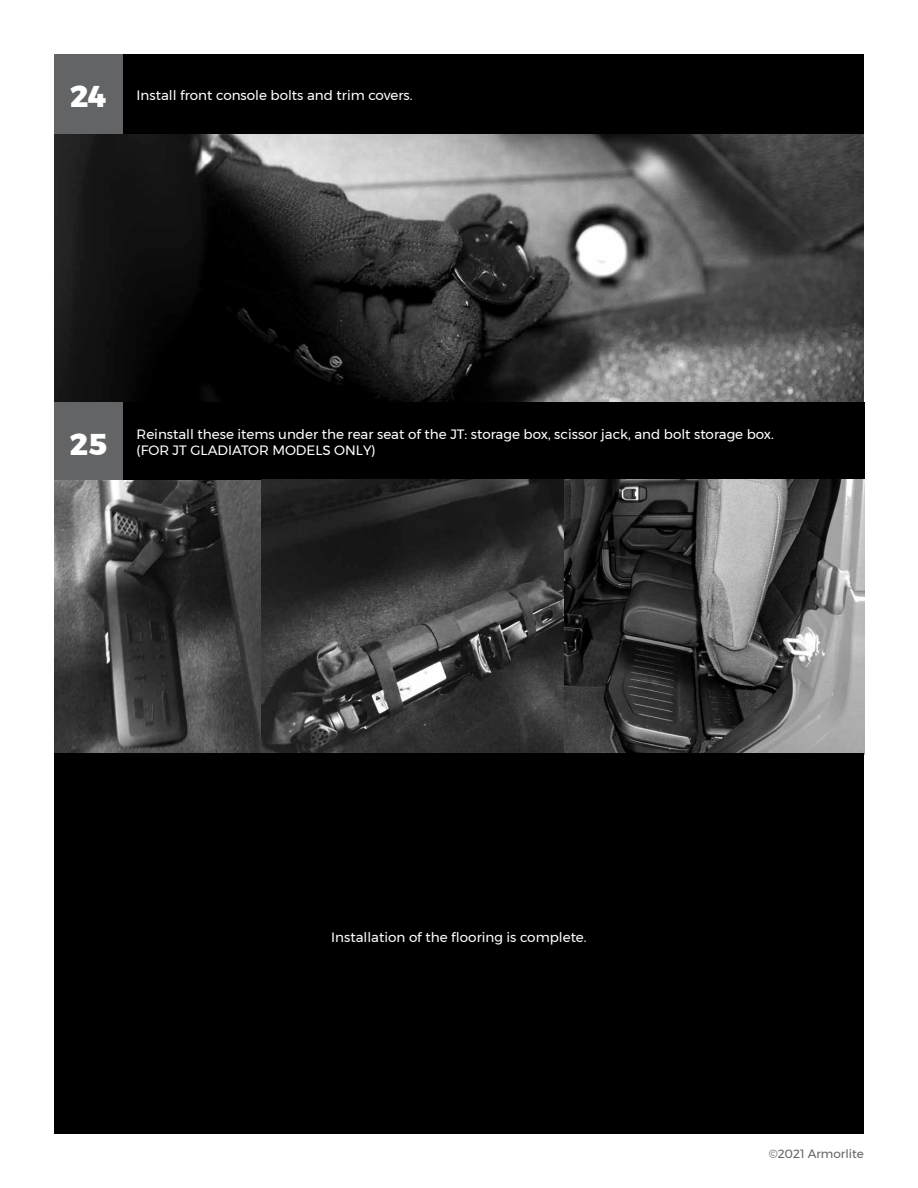
<style>
.page{position:relative;width:918px;height:1188px;background:#fff}
.page>*{position:absolute;margin:0;border:0;box-sizing:border-box;transform-origin:0 0}
.t1{font:800 30px "Montserrat";color:#fff}
.t2{font:13.5px "Montserrat";color:#fff}
.t3{font:12px "Montserrat";color:#636466}
</style>
<div class="page">
<img style="left:54px;top:134px;width:810px;height:268px">
<div style="left:54px;top:54px;width:69px;height:80px;background:#636466"></div>
<div style="left:123px;top:54px;width:741px;height:80px;background:#000"></div>
<img style="left:54px;top:480px;width:207px;height:274px">
<div style="left:54px;top:402px;width:69px;height:78px;background:#636466"></div>
<div style="left:123px;top:402px;width:742px;height:78px;background:#000"></div>
<img style="left:261px;top:480px;width:304px;height:274px">
<img style="left:565px;top:480px;width:300px;height:274px">
<div style="left:54px;top:754px;width:810px;height:380px;background:#000"></div>
<h1 class="t1" style="left:70px;top:72px;width:38px">24</h1>
<p class="t2" style="left:137px;top:85px;width:277px">Install front console bolts and trim covers.</p>
<p class="t2" style="left:137px;top:424px;width:639px">Reinstall these items under the rear seat of the JT: storage box, scissor jack, and bolt storage box.</p>
<h1 class="t1" style="left:70px;top:420px;width:39px">25</h1>
<p class="t2" style="left:137px;top:440px;width:241px">(FOR JT GLADIATOR MODELS ONLY)</p>
<p class="t2" style="left:331px;top:927px;width:257px">Installation of the flooring is complete.</p>
<p class="t3" style="left:769px;top:1144px;width:97px">©2021 Armorlite</p>
</div>
